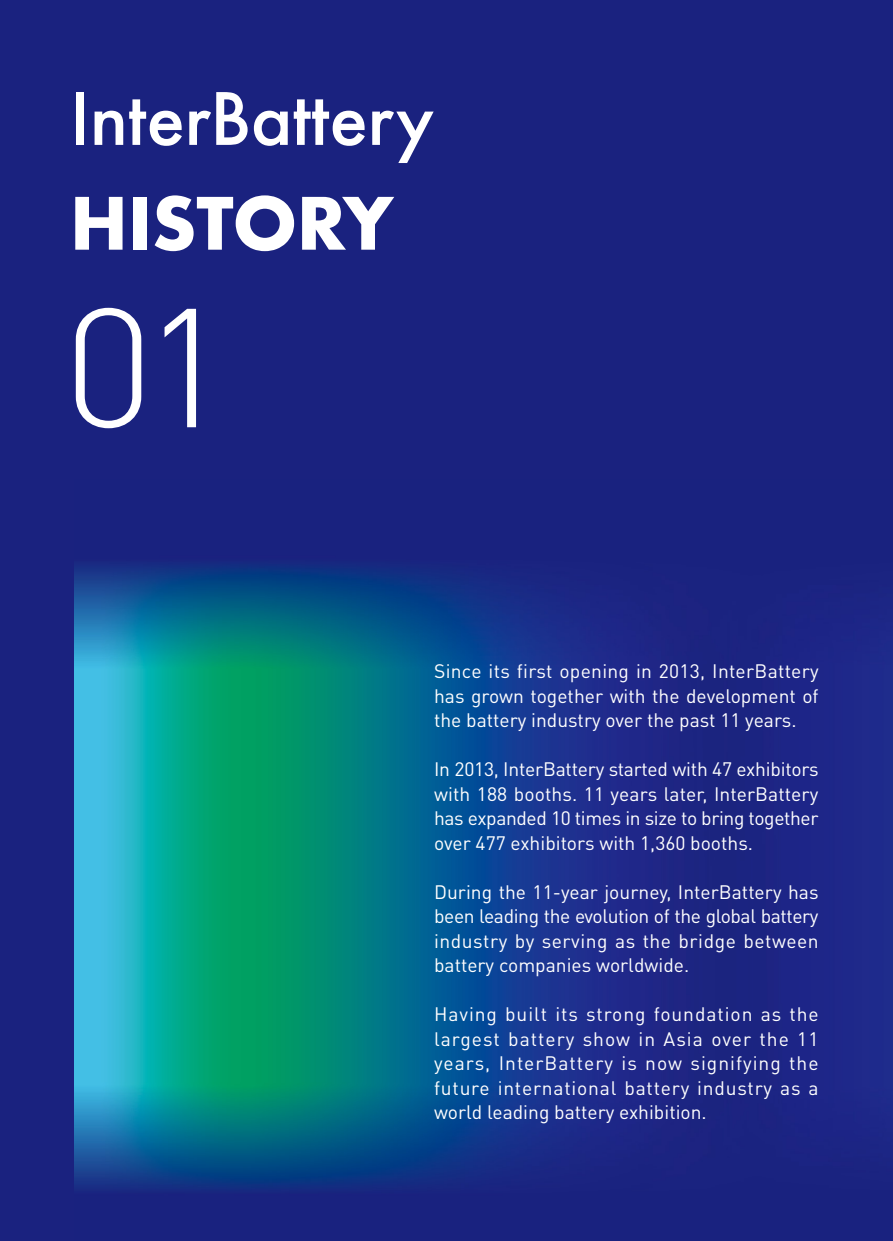
<style>
.page{position:relative;width:893px;height:1241px;background:#fff}
.page>*{position:absolute;margin:0;border:0;box-sizing:border-box;transform-origin:0 0}
.t1{font:300 166.25px "DIN Pro";color:#fff;scale:1.05 1}
.t2{font:500 70px "Futura";letter-spacing:-.01em;color:#fff}
.t3{font:700 70px "Futura";letter-spacing:-.01em;color:#fff}
.t4{font:19.25px/24.5px "DIN Pro";color:#fff;text-align:justify}
</style>
<div class="page">
<div style="left:0;top:0;width:893px;height:1240px;background:#1a227f"></div>
<img style="left:74px;top:564px;width:819px;height:625px">
<h2 class="t2" style="left:70px;top:71px;width:366px">InterBattery</h2>
<h2 class="t3" style="left:70px;top:173px;width:325px">HISTORY</h2>
<h1 class="t1" style="left:64px;top:254px;width:161px">01</h1>
<p class="t4" style="left:434px;top:658px;width:386px">Since its first opening in 2013, InterBattery has grown together with the development of the battery industry over the past 11 years.</p>
<p class="t4" style="left:434px;top:756px;width:386px">In 2013, InterBattery started with 47 exhibitors with 188 booths. 11 years later, InterBattery has expanded 10 times in size to bring together over 477 exhibitors with 1,360 booths.</p>
<p class="t4" style="left:434px;top:878px;width:386px">During the 11-year journey, InterBattery has been leading the evolution of the global battery industry by serving as the bridge between battery companies worldwide.</p>
<p class="t4" style="left:434px;top:1001px;width:386px">Having built its strong foundation as the largest battery show in Asia over the 11 years, InterBattery is now signifying the future international battery industry as a world leading battery exhibition.</p>
</div>
